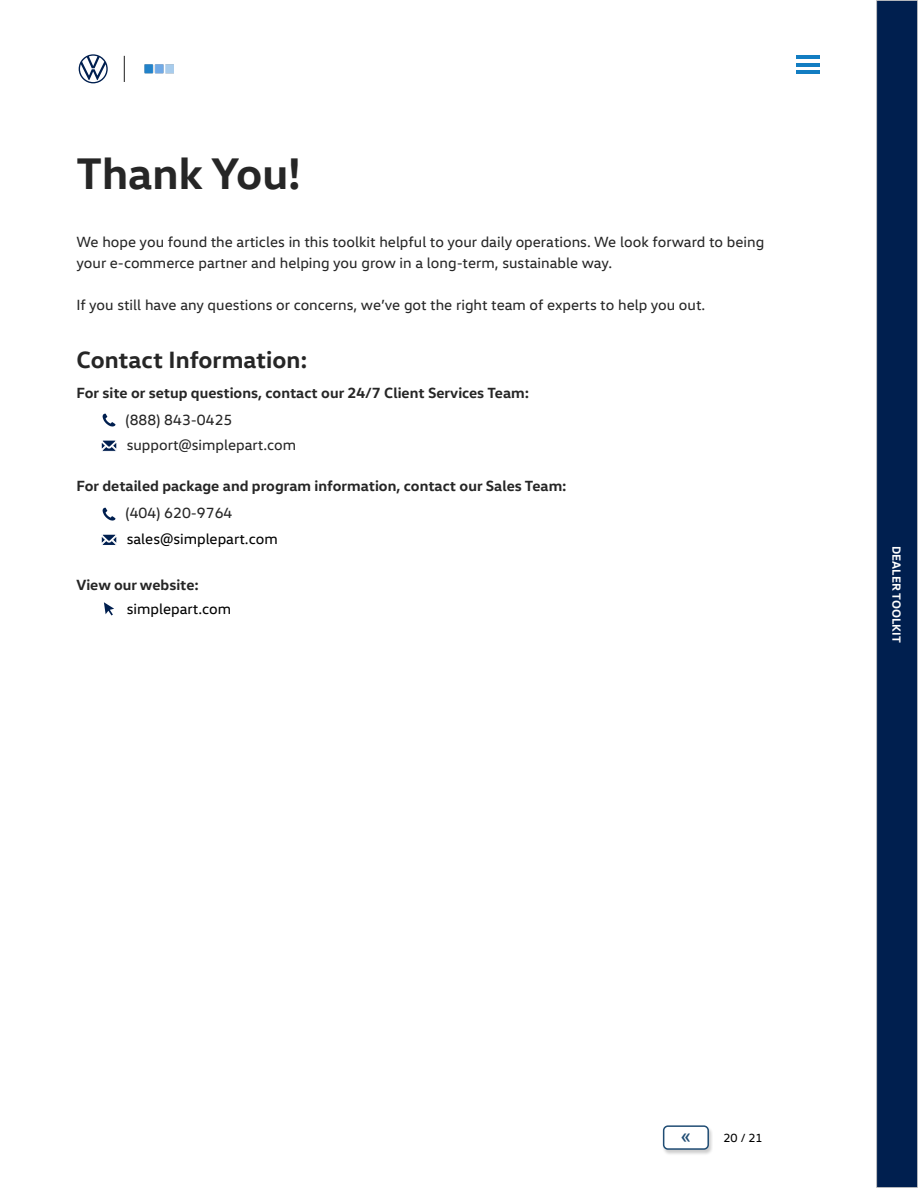
<style>
.page{position:relative;width:918px;height:1188px;background:#fff}
.page>*{position:absolute;margin:0;border:0;box-sizing:border-box;transform-origin:0 0}
.t1{font:700 45px "VW Head";color:#262626}
.t2{font:700 24px "VW Head";color:#262626}
.t3{font:500 21px "Roboto";color:#204d74}
.t4{font:15px/21px "VW Head";color:#262626}
.t5{font:700 15px "VW Head";color:#262626}
.t6{font:15px "VW Head";color:#000}
.t7{font:700 12px "VW Head";color:#fff}
.t8{font:12px "VW Head";color:#000}
</style>
<div class="page">
<img style="left:144px;top:64px;width:30px;height:10px">
<svg style="left:124px;top:56px;width:1px;height:26px"></svg>
<svg style="left:79px;top:54px;width:29px;height:29px"></svg>
<hr style="left:796px;top:70px;width:24px;height:4px;background:#127dc2">
<hr style="left:796px;top:56px;width:24px;height:3px;background:#127dc2">
<hr style="left:796px;top:63px;width:24px;height:3px;background:#127dc2">
<div style="left:877px;top:0;width:41px;height:1188px;background:#001f4f"></div>
<div style="left:876px;top:0;width:42px;height:1188px;border:1px solid #cbcaca"></div>
<svg style="left:103px;top:414px;width:13px;height:13px"></svg>
<svg style="left:103px;top:508px;width:13px;height:13px"></svg>
<svg style="left:101px;top:440px;width:16px;height:12px"></svg>
<svg style="left:101px;top:534px;width:16px;height:11px"></svg>
<svg style="left:104px;top:602px;width:10px;height:13px"></svg>
<div style="left:661px;top:1125px;width:52px;height:30px;background:#000;opacity:.2"></div>
<div style="left:664px;top:1126px;width:44px;height:23px;background:#fff;border-radius:4px"></div>
<div style="left:663px;top:1125px;width:46px;height:25px;border:2px solid #204d74;border-radius:4px"></div>
<h1 class="t1" style="left:76px;top:144px;width:226px">Thank You!</h1>
<p class="t4" style="left:76px;top:231px;width:689px">We hope you found the articles in this toolkit helpful to your daily operations. We look forward to being your e-commerce partner and helping you grow in a long-term, sustainable way.</p>
<p class="t4" style="left:76px;top:294px;width:630px">If you still have any questions or concerns, we’ve got the right team of experts to help you out.</p>
<h2 class="t2" style="left:76px;top:344px;width:232px">Contact Information:</h2>
<p class="t5" style="left:76px;top:383px;width:454px">For site or setup questions, contact our 24/7 Client Services Team:</p>
<p class="t4" style="left:125px;top:409px;width:108px">(888) 843-0425</p>
<p class="t4" style="left:127px;top:434px;width:171px">support@simplepart.com</p>
<p class="t5" style="left:76px;top:476px;width:492px">For detailed package and program information, contact our Sales Team:</p>
<p class="t4" style="left:125px;top:502px;width:108px">(404) 620-9764</p>
<p class="t6" style="left:127px;top:530px;width:152px">sales@simplepart.com</p>
<p class="t5" style="left:76px;top:575px;width:124px">View our website:</p>
<p class="t6" style="left:127px;top:600px;width:106px">simplepart.com</p>
<p class="t7" style="left:904px;top:546px;width:98px;rotate:90deg">DEALER TOOLKIT</p>
<h3 class="t3" style="left:681px;top:1120px;width:12px">«</h3>
<p class="t8" style="left:724px;top:1130px;width:41px">20 / 21</p>
</div>
